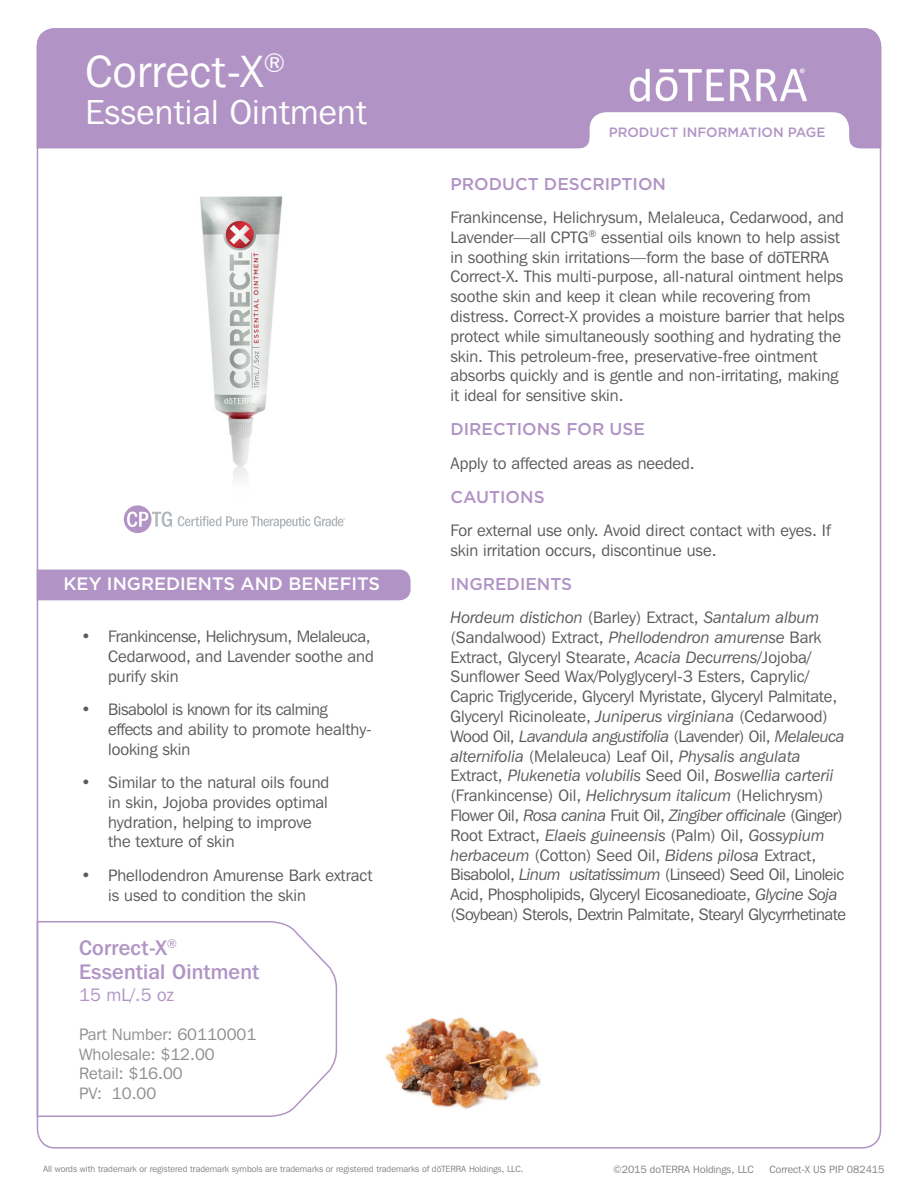
<style>
.page{position:relative;width:918px;height:1188px;background:#fff}
.page>*{position:absolute;margin:0;border:0;box-sizing:border-box;transform-origin:0 0}
.t1{font:45px "Franklin Gothic IT Cby BT";letter-spacing:.01em;color:#fff}
.t2{font:34.5px "Franklin Gothic IT Cby BT";letter-spacing:.01em;color:#fff}
.t3{font:500 21px/24px "Franklin Gothic IT Cby BT";letter-spacing:.01em;color:#b194c5}
.t4{font:500 18px "Gotham";color:#fff}
.t5{font:18px "Franklin Gothic IT Cby BT";color:#b194c5}
.t6{font:500 17.1px "Gotham";color:#b194c5}
.t7{font:16.5px/19.8px "Franklin Gothic IT Cby BT";color:#5a5a5d}
.t8{font:16.5px/19.5px "Franklin Gothic IT Cby BT";color:#8d8f92}
.t9{font:500 13.5px "Gotham";color:#b194c5}
.t10{font:10.5px "Franklin Gothic IT Cby BT";color:#808285}
.t11{font:9px "Franklin Gothic IT Cby BT";color:#808285}
.t12{font:9px "Franklin Gothic IT Cby BT";color:#808285;scale:.7 1}
.s1{font-style:italic}
</style>
<div class="page">
<img style="left:386px;top:1017px;width:155px;height:92px">
<div style="left:37px;top:28px;width:844px;height:120px;background:#b194c5"></div>
<img style="left:618px;top:65px;width:201px;height:41px">
<svg style="left:36px;top:569px;width:375px;height:32px;background:#b498c7"></svg>
<svg style="left:580px;top:112px;width:279px;height:37px"></svg>
<img style="left:200px;top:196px;width:83px;height:283px">
<svg style="left:124px;top:505px;width:48px;height:28px"></svg>
<svg style="left:178px;top:516px;width:167px;height:13px"></svg>
<svg style="left:36px;top:920px;width:302px;height:198px"></svg>
<h1 class="t1" style="left:85px;top:43px;width:201px">Correct-X<sup>®</sup></h1>
<h2 class="t2" style="left:85px;top:91px;width:283px">Essential Ointment</h2>
<p class="t4" style="left:64px;top:572px;width:318px">KEY INGREDIENTS AND BENEFITS</p>
<p class="t7" style="left:108px;top:626px;width:267px;text-indent:-27px">• Frankincense, Helichrysum, Melaleuca,<br>Cedarwood, and Lavender soothe and purify skin</p>
<p class="t7" style="left:108px;top:699px;width:265px;text-indent:-27px">• Bisabolol is known for its calming effects and ability to promote healthy&shy;looking skin</p>
<p class="t7" style="left:108px;top:772px;width:223px;text-indent:-27px">• Similar to the natural oils found in skin, Jojoba provides optimal hydration, helping to improve the texture of skin</p>
<p class="t7" style="left:108px;top:865px;width:266px;text-indent:-27px">• Phellodendron Amurense Bark extract is used to condition the skin</p>
<p class="t3" style="left:79px;top:935px;width:182px">Correct-X<sup>®<br></sup>Essential Ointment</p>
<p class="t5" style="left:79px;top:984px;width:96px">15 mL/.5 oz</p>
<p class="t8" style="left:79px;top:1024px;width:179px">Part Number: 60110001<br>Wholesale: $12.00<br>Retail: $16.00<br>PV: 10.00</p>
<p class="t9" style="left:609px;top:124px;width:218px">PRODUCT INFORMATION PAGE</p>
<p class="t6" style="left:451px;top:172px;width:217px">PRODUCT DESCRIPTION</p>
<p class="t7" style="left:450px;top:207px;width:396px">Frankincense, Helichrysum, Melaleuca, Cedarwood, and Lavender—all CPTG<sup>®</sup> essential oils known to help assist in soothing skin irritations—form the base of do–TERRA Correct-X. This multi-purpose, all-natural ointment helps soothe skin and keep it clean while recovering from distress. Correct-X provides a moisture barrier that helps protect while simultaneously soothing and hydrating the skin. This petroleum-free, preservative-free ointment absorbs quickly and is gentle and non-irritating, making it ideal for sensitive skin.</p>
<p class="t6" style="left:451px;top:418px;width:196px">DIRECTIONS FOR USE</p>
<p class="t7" style="left:451px;top:453px;width:246px">Apply to affected areas as needed.</p>
<p class="t6" style="left:451px;top:485px;width:96px">CAUTIONS</p>
<p class="t7" style="left:451px;top:520px;width:382px">For external use only. Avoid direct contact with eyes. If skin irritation occurs, discontinue use.</p>
<p class="t6" style="left:451px;top:572px;width:123px">INGREDIENTS</p>
<p class="t7" style="left:451px;top:607px;width:397px"><span class="s1">Hordeum distichon</span> (Barley) Extract, <span class="s1">Santalum album </span>(Sandalwood) Extract, <span class="s1">Phellodendron amurense</span> Bark Extract, Glyceryl Stearate, <span class="s1">Acacia Decurrens</span>/Jojoba/ Sunflower Seed Wax/Polyglyceryl-3 Esters, Caprylic/ Capric Triglyceride, Glyceryl Myristate, Glyceryl Palmitate, Glyceryl Ricinoleate, <span class="s1">Juniperus virginiana</span> (Cedarwood)<br>Wood Oil, <span class="s1">Lavandula angustifolia</span> (Lavender) Oil, <span class="s1">Melaleuca alternifolia</span> (Melaleuca) Leaf Oil, <span class="s1">Physalis angulata </span>Extract, <span class="s1">Plukenetia volubilis</span> Seed Oil, <span class="s1">Boswellia carterii </span>(Frankincense) Oil, <span class="s1">Helichrysum italicum</span> (Helichrysm)<br>Flower Oil, <span class="s1">Rosa canina</span> Fruit Oil, <span class="s1">Zingiber officinale</span> (Ginger)<br>Root Extract, <span class="s1">Elaeis guineensis</span> (Palm) Oil, <span class="s1">Gossypium herbaceum</span> (Cotton) Seed Oil, <span class="s1">Bidens pilosa</span> Extract, Bisabolol, <span class="s1">Linum usitatissimum</span> (Linseed) Seed Oil, Linoleic Acid, Phospholipids, Glyceryl Eicosanedioate, <span class="s1">Glycine Soja </span>(Soybean) Sterols, Dextrin Palmitate, Stearyl Glycyrrhetinate</p>
<p class="t11" style="left:43px;top:1163px;width:400px">All words with trademark or registered trademark symbols are trademarks or registered trademarks of do</p>
<p class="t10" style="left:613px;top:1163px;width:142px">©2015 doTERRA Holdings, LLC</p>
<p class="t10" style="left:769px;top:1163px;width:117px">Correct-X US PIP 082415</p>
<p class="t12" style="left:438px;top:1163px;width:124px">–TERRA Holdings, LLC.</p>
</div>
